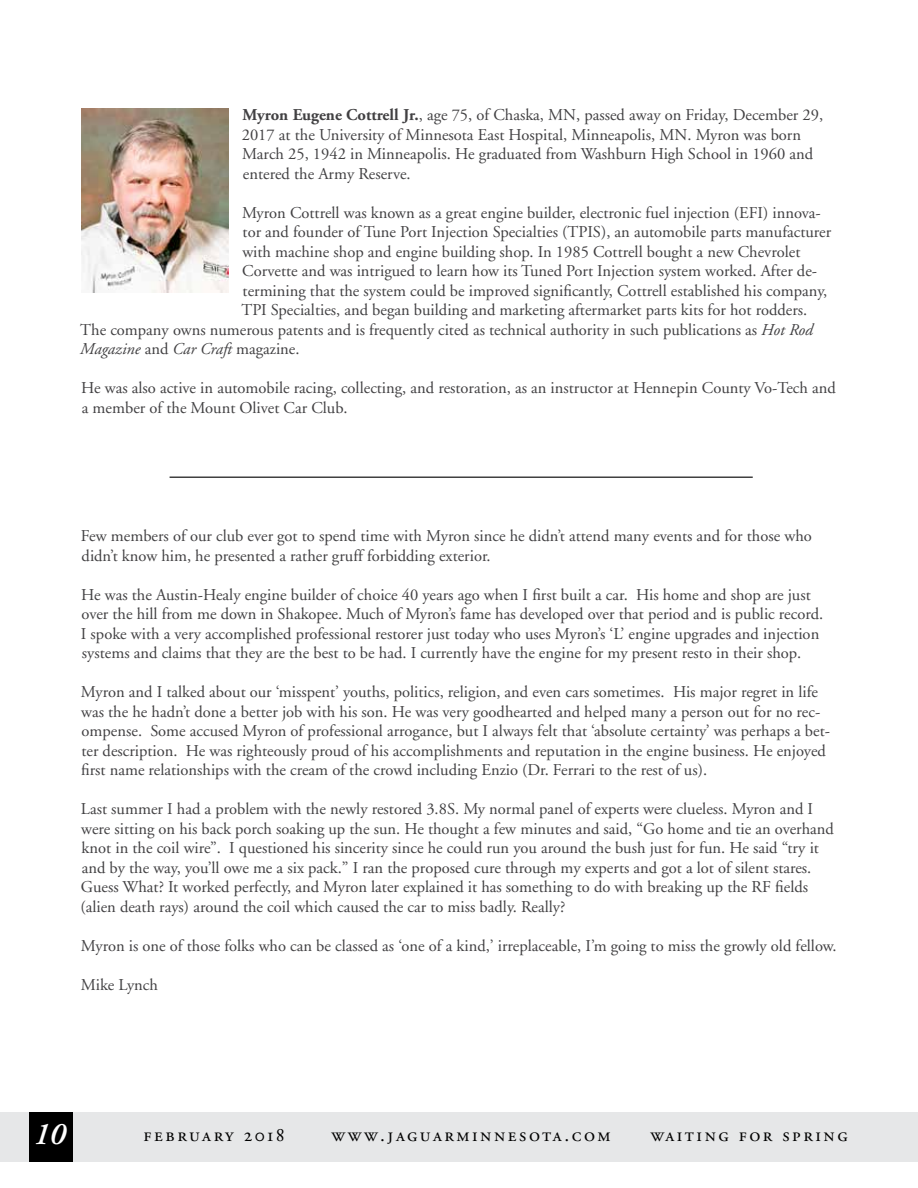
<style>
.page{position:relative;width:918px;height:1188px;background:#fff}
.page>*{position:absolute;margin:0;border:0;box-sizing:border-box;transform-origin:0 0}
.t1{font:italic 600 31.5px "Adobe Garamond";color:#fff}
.t2{font:19.5px "Adobe Garamond Regular SC";letter-spacing:.13em;color:#000}
.t3{font:16.5px/19.5px "Adobe Garamond";color:#414042}
.t4{font:italic 16.5px "Adobe Garamond";color:#414042}
.s1{font-weight:700}
.s2{font-style:italic}
.s3{font-style:normal}
</style>
<div class="page">
<img style="left:81px;top:108px;width:148px;height:185px">
<hr style="left:170px;top:477px;width:583px;height:1px;background:#000">
<div style="left:0;top:1112px;width:918px;height:49px;background:#e6e7e8"></div>
<div style="left:30px;top:1112px;width:43px;height:49px;background:#000"></div>
<p class="t3" style="left:242px;top:106px;width:583px"><span class="s1">Myron Eugene Cottrell Jr.</span>, age 75, of Chaska, MN, passed away on Friday, December 29, 2017 at the University of Minnesota East Hospital, Minneapolis, MN. Myron was born March 25, 1942 in Minneapolis. He graduated from Washburn High School in 1960 and entered the Army Reserve.</p>
<p class="t3" style="left:242px;top:203px;width:580px">Myron Cottrell was known as a great engine builder, electronic fuel injection (EFI) innova-</p>
<p class="t3" style="left:243px;top:223px;width:590px">tor and founder of Tune Port Injection Specialties (TPIS), an automobile parts manufacturer</p>
<p class="t3" style="left:242px;top:242px;width:560px">with machine shop and engine building shop. In 1985 Cottrell bought a new Chevrolet</p>
<p class="t3" style="left:242px;top:262px;width:577px">Corvette and was intrigued to learn how its Tuned Port Injection system worked. After de-</p>
<p class="t3" style="left:243px;top:281px;width:586px">termining that the system could be improved significantly, Cottrell established his company,</p>
<p class="t3" style="left:241px;top:301px;width:567px">TPI Specialties, and began building and marketing aftermarket parts kits for hot rodders.</p>
<p class="t3" style="left:80px;top:320px;width:734px">The company owns numerous patents and is frequently cited as technical authority in such publications as <span class="s2">Hot Rod</span></p>
<p class="t4" style="left:80px;top:340px;width:221px">Magazine <span class="s3">and</span> Car Craft <span class="s3">magazine.</span></p>
<p class="t3" style="left:81px;top:379px;width:756px">He was also active in automobile racing, collecting, and restoration, as an instructor at Hennepin County Vo-Tech and a member of the Mount Olivet Car Club.</p>
<p class="t3" style="left:81px;top:527px;width:732px">Few members of our club ever got to spend time with Myron since he didn’t attend many events and for those who didn’t know him, he presented a rather gruff forbidding exterior.</p>
<p class="t3" style="left:81px;top:585px;width:744px">He was the Austin-Healy engine builder of choice 40 years ago when I first built a car. His home and shop are just over the hill from me down in Shakopee. Much of Myron’s fame has developed over that period and is public record.<br>I spoke with a very accomplished professional restorer just today who uses Myron’s ‘L’ engine upgrades and injection systems and claims that they are the best to be had. I currently have the engine for my present resto in their shop.</p>
<p class="t3" style="left:81px;top:683px;width:751px">Myron and I talked about our ‘misspent’ youths, politics, religion, and even cars sometimes. His major regret in life was the he hadn’t done a better job with his son. He was very goodhearted and helped many a person out for no rec&shy;ompense. Some accused Myron of professional arrogance, but I always felt that ‘absolute certainty’ was perhaps a bet&shy;ter description. He was righteously proud of his accomplishments and reputation in the engine business. He enjoyed first name relationships with the cream of the crowd including Enzio (Dr. Ferrari to the rest of us).</p>
<p class="t3" style="left:80px;top:800px;width:755px">Last summer I had a problem with the newly restored 3.8S. My normal panel of experts were clueless. Myron and I were sitting on his back porch soaking up the sun. He thought a few minutes and said, “Go home and tie an overhand knot in the coil wire”. I questioned his sincerity since he could run you around the bush just for fun. He said “try it and by the way, you’ll owe me a six pack.” I ran the proposed cure through my experts and got a lot of silent stares.<br>Guess What? It worked perfectly, and Myron later explained it has something to do with breaking up the RF fields (alien death rays) around the coil which caused the car to miss badly. Really?</p>
<p class="t3" style="left:81px;top:936px;width:757px">Myron is one of those folks who can be classed as ‘one of a kind,’ irreplaceable, I’m going to miss the growly old fellow.</p>
<p class="t3" style="left:81px;top:975px;width:79px">Mike Lynch</p>
<h1 class="t1" style="left:33px;top:1117px;width:34px">10</h1>
<p class="t2" style="left:144px;top:1124px;width:142px">february 2018</p>
<p class="t2" style="left:332px;top:1124px;width:281px">www.jaguarminnesota.com</p>
<p class="t2" style="left:650px;top:1124px;width:199px">waiting for spring</p>
</div>
